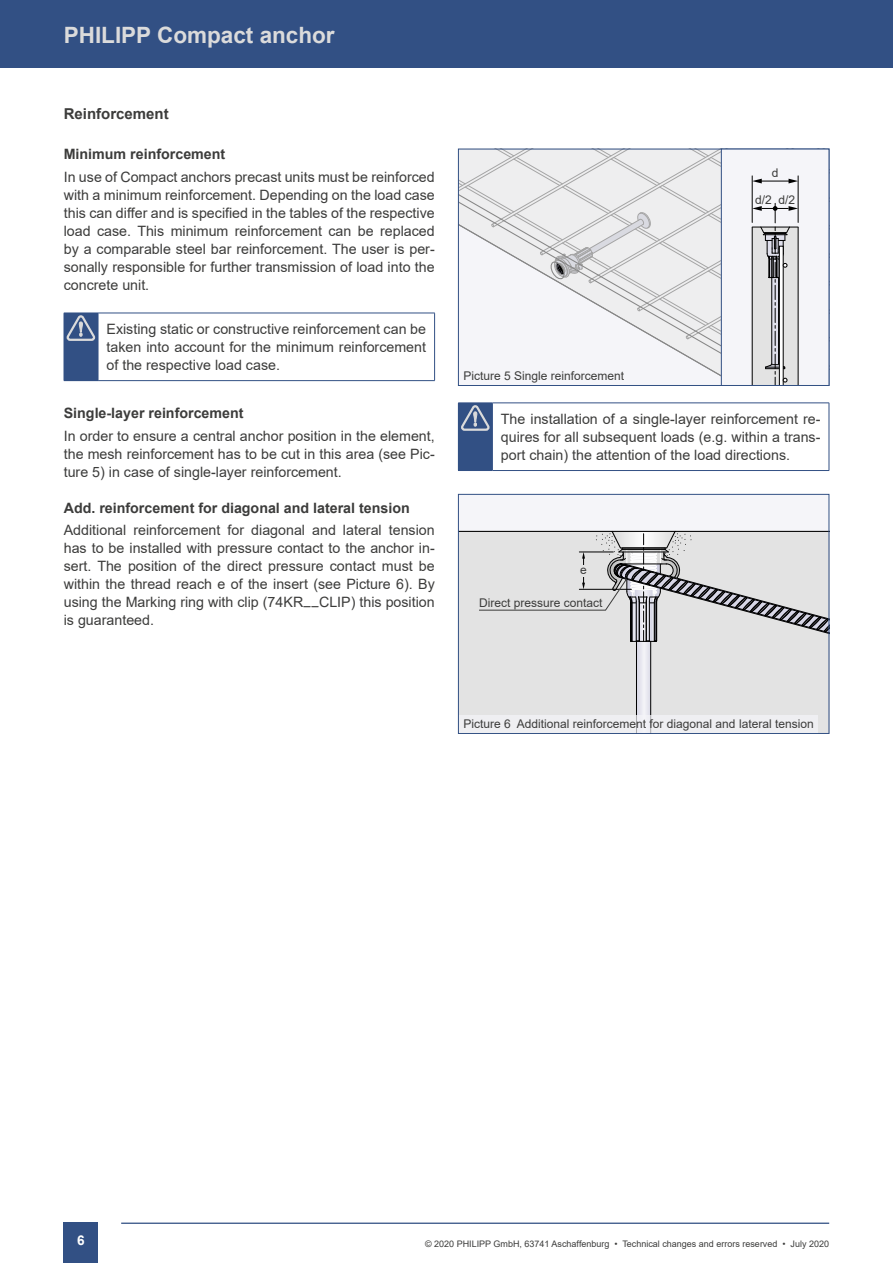
<style>
.page{position:relative;width:893px;height:1263px;background:#fff}
.page>*{position:absolute;margin:0;border:0;box-sizing:border-box;transform-origin:0 0}
.t1{font:700 22.5px "Arial";color:#dbdbdb}
.t2{font:700 15px "Arial";color:#3c3c3b}
.t3{font:14.25px/18px "Arial";color:#3c3c3b;text-align:justify}
.t4{font:700 14.25px "Arial";color:#3c3c3b}
.t5{font:700 13.5px "Arial";color:#fff}
.t6{font:12px "Arial";color:#3c3c3b}
.t7{font:9px "Arial";color:#3c3c3b}
.s1{font-family:"Technic"}
</style>
<div class="page">
<div style="left:0;top:0;width:893px;height:68px;background:#325084"></div>
<div style="left:64px;top:1222px;width:34px;height:41px;background:#325084"></div>
<hr style="left:121px;top:1222px;width:708px;height:2px;background:#325084">
<div style="left:64px;top:313px;width:34px;height:68px;background:#325084"></div>
<hr style="left:98px;top:313px;width:337px;height:1px;background:#325084">
<hr style="left:98px;top:313px;width:1px;height:67px;background:#325084">
<hr style="left:434px;top:313px;width:1px;height:67px;background:#325084">
<hr style="left:98px;top:380px;width:337px;height:1px;background:#325084">
<svg style="left:66px;top:315px;width:30px;height:26px"></svg>
<div style="left:458px;top:403px;width:34px;height:67px;background:#325084"></div>
<hr style="left:458px;top:470px;width:34px;height:1px;background:#325084">
<hr style="left:492px;top:403px;width:337px;height:1px;background:#325084">
<hr style="left:492px;top:403px;width:1px;height:67px;background:#325084">
<hr style="left:829px;top:403px;width:1px;height:67px;background:#325084">
<hr style="left:492px;top:470px;width:337px;height:1px;background:#325084">
<svg style="left:461px;top:405px;width:29px;height:26px"></svg>
<div style="left:458px;top:494px;width:371px;height:239px;background:#f5f5f9"></div>
<svg style="left:458px;top:149px;width:341px;height:237px"></svg>
<div style="left:721px;top:149px;width:108px;height:237px;border:1px solid #325084"></div>
<svg style="left:458px;top:530px;width:371px;height:204px;background:#d7d7d8"></svg>
<div style="left:459px;top:367px;width:169px;height:18px;background:#f5f5f9"></div>
<h1 class="t1" style="left:64px;top:19px;width:272px">PHILIPP Compact anchor</h1>
<p class="t2" style="left:64px;top:103px;width:107px">Reinforcement</p>
<p class="t4" style="left:64px;top:144px;width:163px">Minimum reinforcement</p>
<p class="t3" style="left:64px;top:168px;width:373px">In use of Compact anchors precast units must be reinforced with a minimum reinforcement. Depending on the load case this can differ and is specified in the tables of the respective load case. This minimum reinforcement can be replaced by a comparable steel bar reinforcement. The user is per&shy;sonally responsible for further transmission of load into the concrete unit.</p>
<p class="t3" style="left:107px;top:320px;width:321px">Existing static or constructive reinforcement can be taken into account for the minimum reinforcement of the respective load case.</p>
<p class="t4" style="left:64px;top:403px;width:181px">Single-layer reinforcement</p>
<p class="t3" style="left:64px;top:426px;width:372px">In order to ensure a central anchor position in the element, the mesh reinforcement has to be cut in this area (see Pic&shy;ture 5) in case of single-layer reinforcement.</p>
<p class="t4" style="left:64px;top:497px;width:348px">Add. reinforcement for diagonal and lateral tension</p>
<p class="t3" style="left:64px;top:521px;width:372px">Additional reinforcement for diagonal and lateral tension has to be installed with pressure contact to the anchor in&shy;sert. The position of the direct pressure contact must be within the thread reach e of the insert (see Picture 6). By using the Marking ring with clip (74KR<span class="s1">__</span>CLIP) this position is guaranteed.</p>
<p class="t6" style="left:463px;top:368px;width:162px">Picture 5 Single reinforcement</p>
<p class="t6" style="left:772px;top:164px;width:8px">d</p>
<p class="t6" style="left:755px;top:192px;width:42px">d/2 d/2</p>
<p class="t3" style="left:501px;top:410px;width:321px">The installation of a single-layer reinforcement re&shy;quires for all subsequent loads (e.g. within a trans&shy;port chain) the attention of the load directions.</p>
<p class="t6" style="left:580px;top:561px;width:8px">e</p>
<p class="t6" style="left:479px;top:595px;width:125px">Direct pressure contact</p>
<p class="t6" style="left:463px;top:716px;width:352px">Picture 6 Additional reinforcement for diagonal and lateral tension</p>
<p class="t5" style="left:77px;top:1231px;width:9px">6</p>
<p class="t7" style="left:425px;top:1237px;width:406px">© 2020 PHILIPP GmbH, 63741 Aschaffenburg • Technical changes and errors reserved • July 2020</p>
</div>
